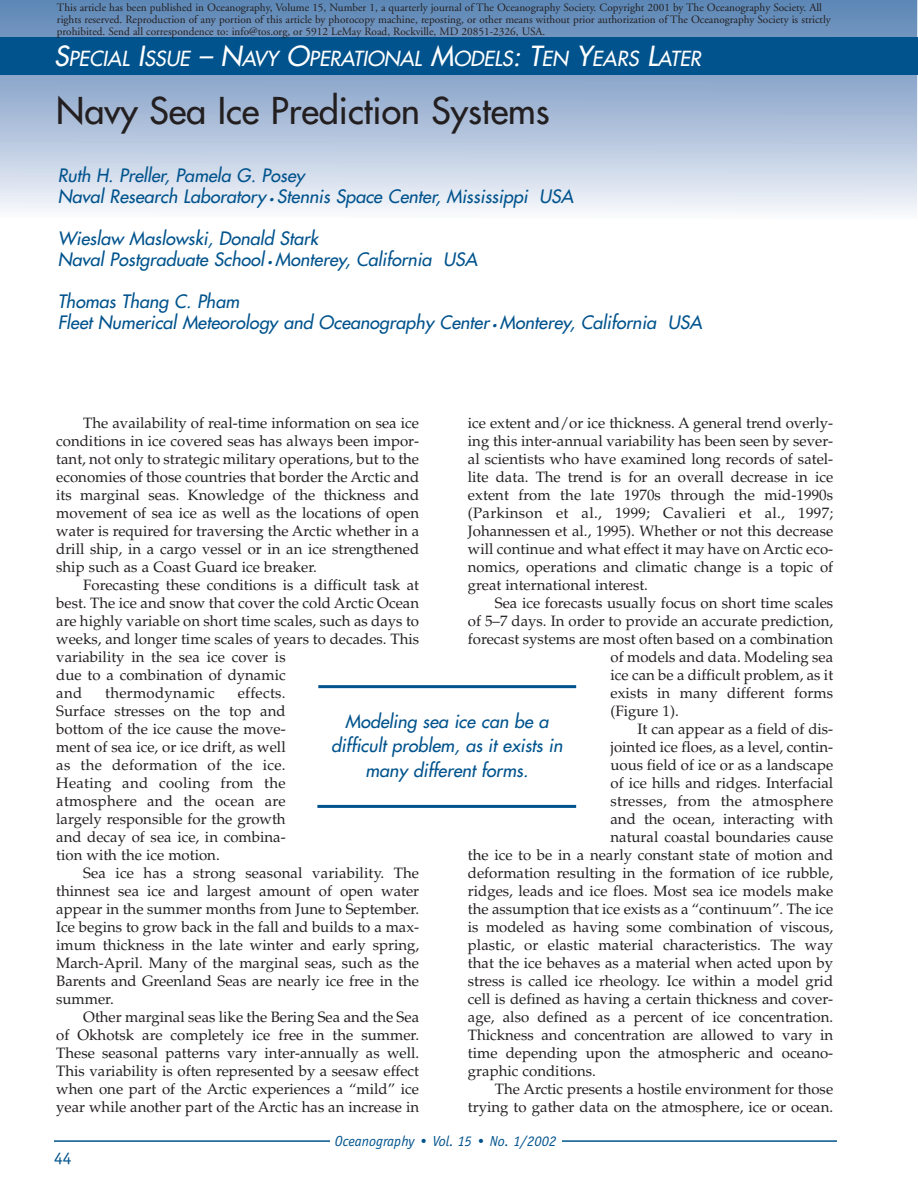
<style>
.page{position:relative;width:918px;height:1188px;background:#fff}
.page>*{position:absolute;margin:0;border:0;box-sizing:border-box;transform-origin:0 0}
.t1{font:36px "Futura";color:#231f20}
.t2{font:italic 20.25px "Futura";color:#fff}
.t3{font:italic 18px/21px "Futura";color:#00538d}
.t4{font:18px "Officina Sans";color:#00538d}
.t5{font:15px/18px "Palatino";color:#231f20;text-align:justify}
.t6{font:15px "Palatino";letter-spacing:.02em;color:#231f20}
.t7{font:italic 15px "Officina Sans";color:#00538d}
.t8{font:11.25px/12px "Adobe Garamond";color:#231f20}
.s1{font-size:27px}
.s2{font-size:9px}
</style>
<div class="page">
<svg style="left:0;top:0;width:917px;height:213px;background:#abbfd9"></svg>
<div style="left:0;top:37px;width:918px;height:38px;background:#00538d"></div>
<hr style="left:54px;top:1140px;width:783px;height:2px;background:#00538d">
<div style="left:330px;top:1128px;width:231px;height:29px;background:#fff"></div>
<hr style="left:318px;top:685px;width:258px;height:3px;background:#00538d">
<hr style="left:317px;top:805px;width:259px;height:3px;background:#00538d">
<p class="t8" style="left:57px;top:3px;width:775px">This article has been published in Oceanography, Volume 15, Number 1, a quarterly journal of The Oceanography Society. Copyright 2001 by The Oceanography Society. All rights reserved. Reproduction of any portion of this article by photocopy machine, reposting, or other means without prior authorization of The Oceanography Society is strictly prohibited. Send all correspondence to: info@tos.org, or 5912 LeMay Road, Rockville, MD 20851-2326, USA.</p>
<h2 class="t2" style="left:54px;top:49px;width:648px"><span class="s1">S</span>PECIAL <span class="s1">I</span>SSUE <span class="s1">– N</span>AVY <span class="s1">O</span>PERATIONAL <span class="s1">M</span>ODELS<span class="s1">: T</span>EN <span class="s1">Y</span>EARS <span class="s1">L</span>ATER</h2>
<h1 class="t1" style="left:56px;top:93px;width:495px">Navy Sea Ice Prediction Systems</h1>
<p class="t3" style="left:58px;top:166px;width:517px">Ruth H. Preller, Pamela G. Posey<br>Naval Research Laboratory <span class="s2">•</span> Stennis Space Center, Mississippi USA</p>
<p class="t3" style="left:58px;top:229px;width:421px">Wieslaw Maslowski, Donald Stark<br>Naval Postgraduate School <span class="s2">•</span> Monterey, California USA</p>
<p class="t3" style="left:58px;top:292px;width:646px">Thomas Thang C. Pham<br>Fleet Numerical Meteorology and Oceanography Center <span class="s2">•</span> Monterey, California USA</p>
<p class="t5" style="left:468px;top:416px;width:367px">ice extent and/or ice thickness. A general trend overly&shy;ing this inter-annual variability has been seen by sever&shy;al scientists who have examined long records of satel&shy;lite data. The trend is for an overall decrease in ice extent from the late 1970s through the mid-1990s (Parkinson et al., 1999; Cavalieri et al., 1997; Johannessen et al., 1995). Whether or not this decrease will continue and what effect it may have on Arctic eco&shy;nomics, operations and climatic change is a topic of great international interest.</p>
<p class="t5" style="left:495px;top:596px;width:340px">Sea ice forecasts usually focus on short time scales</p>
<p class="t5" style="left:468px;top:614px;width:367px">of 5–7 days. In order to provide an accurate prediction,</p>
<p class="t5" style="left:468px;top:632px;width:367px">forecast systems are most often based on a combination</p>
<p class="t5" style="left:610px;top:650px;width:224px">of models and data. Modeling sea</p>
<p class="t5" style="left:610px;top:668px;width:224px">ice can be a difficult problem, as it</p>
<p class="t5" style="left:610px;top:686px;width:224px">exists in many different forms</p>
<p class="t5" style="left:610px;top:704px;width:70px">(Figure 1).</p>
<p class="t5" style="left:637px;top:722px;width:197px">It can appear as a field of dis-</p>
<p class="t5" style="left:610px;top:740px;width:224px">jointed ice floes, as a level, contin-</p>
<p class="t5" style="left:610px;top:758px;width:224px">uous field of ice or as a landscape</p>
<p class="t5" style="left:610px;top:776px;width:224px">of ice hills and ridges. Interfacial</p>
<p class="t6" style="left:610px;top:795px;width:224px">stresses, from the atmosphere</p>
<p class="t5" style="left:610px;top:812px;width:224px">and the ocean, interacting with</p>
<p class="t5" style="left:610px;top:830px;width:224px">natural coastal boundaries cause</p>
<p class="t5" style="left:468px;top:848px;width:367px">the ice to be in a nearly constant state of motion and</p>
<p class="t5" style="left:468px;top:866px;width:367px">deformation resulting in the formation of ice rubble,</p>
<p class="t5" style="left:468px;top:884px;width:367px">ridges, leads and ice floes. Most sea ice models make</p>
<p class="t5" style="left:468px;top:902px;width:367px">the assumption that ice exists as a “continuum”. The ice</p>
<p class="t5" style="left:468px;top:920px;width:367px">is modeled as having some combination of viscous,</p>
<p class="t5" style="left:468px;top:938px;width:367px">plastic, or elastic material characteristics. The way</p>
<p class="t5" style="left:468px;top:956px;width:367px">that the ice behaves as a material when acted upon by</p>
<p class="t5" style="left:468px;top:974px;width:367px">stress is called ice rheology. Ice within a model grid</p>
<p class="t5" style="left:468px;top:992px;width:367px">cell is defined as having a certain thickness and cover-</p>
<p class="t5" style="left:468px;top:1010px;width:367px">age, also defined as a percent of ice concentration.</p>
<p class="t5" style="left:468px;top:1028px;width:367px">Thickness and concentration are allowed to vary in</p>
<p class="t5" style="left:468px;top:1046px;width:367px">time depending upon the atmospheric and oceano-</p>
<p class="t5" style="left:468px;top:1064px;width:130px">graphic conditions.</p>
<p class="t5" style="left:495px;top:1082px;width:340px">The Arctic presents a hostile environment for those</p>
<p class="t5" style="left:468px;top:1100px;width:367px">trying to gather data on the atmosphere, ice or ocean.</p>
<p class="t5" style="left:56px;top:416px;width:364px;text-indent:27px">The availability of real-time information on sea ice conditions in ice covered seas has always been impor&shy;tant, not only to strategic military operations, but to the economies of those countries that border the Arctic and its marginal seas. Knowledge of the thickness and movement of sea ice as well as the locations of open water is required for traversing the Arctic whether in a drill ship, in a cargo vessel or in an ice strengthened ship such as a Coast Guard ice breaker.</p>
<p class="t5" style="left:56px;top:578px;width:364px;text-align:left;text-indent:27px">Forecasting these conditions is a difficult task at best. The ice and snow that cover the cold Arctic Ocean are highly variable on short time scales, such as days to weeks, and longer time scales of years to decades. This variability in the sea ice cover is<br>due to a combination of dynamic<br>and</p>
<p class="t5" style="left:56px;top:686px;width:231px;text-indent:182px">effects.<br>Surface stresses on the top and bottom of the ice cause the move&shy;ment of sea ice, or ice drift, as well as the deformation of the ice.<br>Heating and cooling from the atmosphere and the ocean are largely responsible for the growth and decay of sea ice, in combina&shy;tion with the ice motion.</p>
<p class="t5" style="left:56px;top:866px;width:364px;text-indent:27px">Sea ice has a strong seasonal variability. The thinnest sea ice and largest amount of open water appear in the summer months from June to September.<br>Ice begins to grow back in the fall and builds to a max&shy;imum thickness in the late winter and early spring, March-April. Many of the marginal seas, such as the Barents and Greenland Seas are nearly ice free in the summer.</p>
<p class="t5" style="left:56px;top:1010px;width:364px;text-indent:27px">Other marginal seas like the Bering Sea and the Sea of Okhotsk are completely ice free in the summer.<br>These seasonal patterns vary inter-annually as well.<br>This variability is often represented by a seesaw effect when one part of the Arctic experiences a “mild” ice year while another part of the Arctic has an increase in</p>
<p class="t6" style="left:105px;top:687px;width:111px">thermodynamic</p>
<p class="t3" style="left:331px;top:710px;width:233px;line-height:24.6px;text-align:center">Modeling sea ice can be a difficult problem, as it exists in many different forms.</p>
<p class="t4" style="left:54px;top:1151px;width:19px">44</p>
<p class="t7" style="left:335px;top:1135px;width:223px">Oceanography • Vol. 15 • No. 1/2002</p>
</div>
